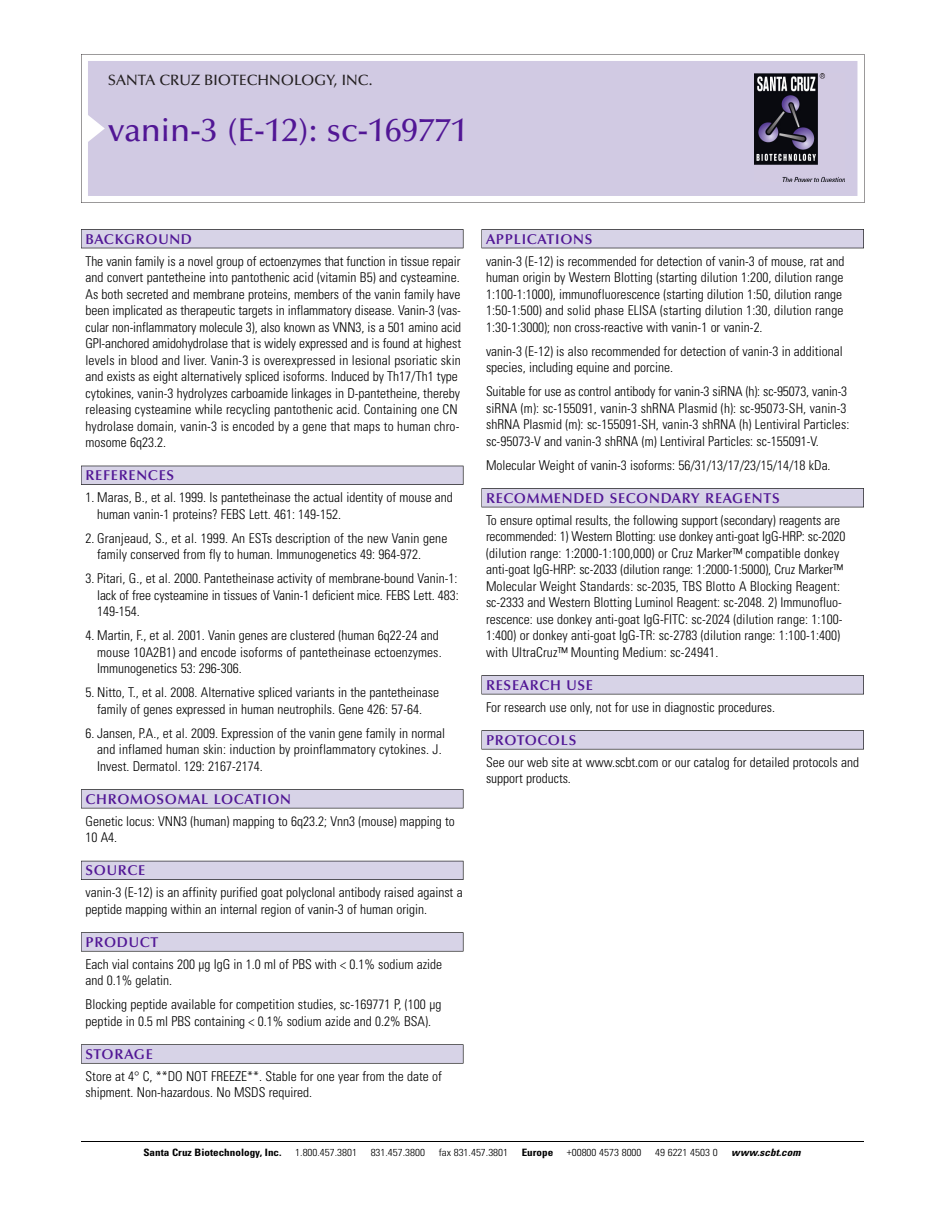
<style>
.page{position:relative;width:945px;height:1215px;background:#fff}
.page>*{position:absolute;margin:0;border:0;box-sizing:border-box;transform-origin:0 0}
.t1{font:500 33px "Optima";color:#511695}
.t2{font:500 15px "Optima";color:#231f20}
.t3{font:600 14.25px "Optima";letter-spacing:.05em;color:#511695}
.t4{font:300 condensed 13.5px/16.5px "Univers";color:#000}
.t5{font:300 condensed 10.2px "Univers";color:#000;scale:1.1 1}
.t6{font:700 condensed 10.2px "Univers";color:#000;scale:1.1 1}
.t7{font:italic 700 condensed 10.2px "Univers";letter-spacing:.005em;color:#000;scale:1.1 1}
</style>
<div class="page">
<svg style="left:81px;top:54px;width:783px;height:149px"></svg>
<div style="left:88px;top:61px;width:769px;height:135px;background:#d1cae3"></div>
<img style="left:755px;top:74px;width:90px;height:108px">
<div style="left:81px;top:229px;width:382px;height:19px;background:#525156"></div>
<div style="left:81px;top:230px;width:382px;height:18px;background:#d7d3e7"></div>
<div style="left:81px;top:466px;width:382px;height:19px;background:#515055"></div>
<div style="left:81px;top:466px;width:382px;height:18px;background:#d7d3e7"></div>
<div style="left:81px;top:789px;width:382px;height:19px;background:#545357"></div>
<div style="left:81px;top:790px;width:382px;height:18px;background:#d7d3e7"></div>
<div style="left:81px;top:861px;width:382px;height:19px;background:#54535a"></div>
<div style="left:81px;top:861px;width:382px;height:18px;background:#d7d3e7"></div>
<svg style="left:81px;top:932px;width:382px;height:20px"></svg>
<div style="left:81px;top:933px;width:382px;height:18px;background:#d7d3e7"></div>
<div style="left:81px;top:1044px;width:382px;height:20px;background:#666667"></div>
<div style="left:81px;top:1045px;width:382px;height:18px;background:#d7d3e7"></div>
<div style="left:482px;top:229px;width:382px;height:19px;background:#525156"></div>
<div style="left:482px;top:230px;width:381px;height:18px;background:#d7d3e7"></div>
<div style="left:482px;top:488px;width:382px;height:19px;background:#525155"></div>
<div style="left:482px;top:489px;width:381px;height:18px;background:#d7d3e7"></div>
<div style="left:482px;top:675px;width:382px;height:19px;background:#545357"></div>
<div style="left:482px;top:676px;width:381px;height:18px;background:#d7d3e7"></div>
<div style="left:482px;top:730px;width:382px;height:19px;background:#575759"></div>
<div style="left:482px;top:731px;width:381px;height:18px;background:#d7d3e7"></div>
<hr style="left:81px;top:1141px;width:783px;height:1px;background:#000">
<p class="t2" style="left:108px;top:74px;width:266px">SANTA CRUZ BIOTECHNOLOGY, INC.</p>
<h1 class="t1" style="left:108px;top:117px;width:361px">vanin-3 (E-12): sc-169771</h1>
<p class="t3" style="left:86px;top:233px;width:108px">BACKGROUND</p>
<p class="t4" style="left:86px;top:254px;width:377px">The vanin family is a novel group of ectoenzymes that function in tissue repair and convert pantetheine into pantothenic acid (vitamin B5) and cysteamine.<br>As both secreted and membrane proteins, members of the vanin family have been implicated as therapeutic targets in inflammatory disease. Vanin-3 (vas&shy;cular non-inflammatory molecule 3), also known as VNN3, is a 501 amino acid GPI-anchored amidohydrolase that is widely expressed and is found at highest levels in blood and liver. Vanin-3 is overexpressed in lesional psoriatic skin and exists as eight alternatively spliced isoforms. Induced by Th17/Th1 type cytokines, vanin-3 hydrolyzes carboamide linkages in D-pantetheine, thereby releasing cysteamine while recycling pantothenic acid. Containing one CN hydrolase domain, vanin-3 is encoded by a gene that maps to human chro&shy;mosome 6q23.2.</p>
<p class="t3" style="left:86px;top:470px;width:90px">REFERENCES</p>
<p class="t4" style="left:97px;top:490px;width:357px;text-indent:-12px">1. Maras, B., et al. 1999. Is pantetheinase the actual identity of mouse and human vanin-1 proteins? FEBS Lett. 461: 149-152.</p>
<p class="t4" style="left:97px;top:531px;width:352px;text-indent:-12px">2. Granjeaud, S., et al. 1999. An ESTs description of the new Vanin gene family conserved from fly to human. Immunogenetics 49: 964-972.</p>
<p class="t4" style="left:97px;top:571px;width:363px;text-align:justify;text-indent:-12px">3. Pitari, G., et al. 2000. Pantetheinase activity of membrane-bound Vanin-1: lack of free cysteamine in tissues of Vanin-1 deficient mice. FEBS Lett. 483:<br>149-154.</p>
<p class="t4" style="left:97px;top:628px;width:346px;text-indent:-12px">4. Martin, F., et al. 2001. Vanin genes are clustered (human 6q22-24 and mouse 10A2B1) and encode isoforms of pantetheinase ectoenzymes.<br>Immunogenetics 53: 296-306.</p>
<p class="t4" style="left:86px;top:685px;width:355px;text-align:center">5. Nitto, T., et al. 2008. Alternative spliced variants in the pantetheinase family of genes expressed in human neutrophils. Gene 426: 57-64.</p>
<p class="t4" style="left:97px;top:726px;width:350px;text-indent:-12px">6. Jansen, P.A., et al. 2009. Expression of the vanin gene family in normal and inflamed human skin: induction by proinflammatory cytokines. J.<br>Invest. Dermatol. 129: 2167-2174.</p>
<p class="t3" style="left:86px;top:793px;width:207px">CHROMOSOMAL LOCATION</p>
<p class="t4" style="left:86px;top:814px;width:371px">Genetic locus: VNN3 (human) mapping to 6q23.2; Vnn3 (mouse) mapping to<br>10 A4.</p>
<p class="t3" style="left:86px;top:865px;width:61px">SOURCE</p>
<p class="t4" style="left:86px;top:885px;width:379px">vanin-3 (E-12) is an affinity purified goat polyclonal antibody raised against a peptide mapping within an internal region of vanin-3 of human origin.</p>
<p class="t3" style="left:86px;top:936px;width:74px">PRODUCT</p>
<p class="t4" style="left:86px;top:957px;width:358px">Each vial contains 200 µg IgG in 1.0 ml of PBS with &lt; 0.1% sodium azide and 0.1% gelatin.</p>
<p class="t4" style="left:86px;top:997px;width:357px">Blocking peptide available for competition studies, sc-169771 P, (100 µg peptide in 0.5 ml PBS containing &lt; 0.1% sodium azide and 0.2% BSA).</p>
<p class="t3" style="left:86px;top:1048px;width:69px">STORAGE</p>
<p class="t4" style="left:86px;top:1069px;width:358px">Store at 4° C, **DO NOT FREEZE**. Stable for one year from the date of shipment. Non-hazardous. No MSDS required.</p>
<p class="t3" style="left:486px;top:233px;width:108px">APPLICATIONS</p>
<p class="t4" style="left:486px;top:254px;width:360px">vanin-3 (E-12) is recommended for detection of vanin-3 of mouse, rat and human origin by Western Blotting (starting dilution 1:200, dilution range 1:100-1:1000), immunofluorescence (starting dilution 1:50, dilution range 1:50-1:500) and solid phase ELISA (starting dilution 1:30, dilution range 1:30-1:3000); non cross-reactive with vanin-1 or vanin-2.</p>
<p class="t4" style="left:486px;top:344px;width:358px">vanin-3 (E-12) is also recommended for detection of vanin-3 in additional species, including equine and porcine.</p>
<p class="t4" style="left:486px;top:384px;width:365px">Suitable for use as control antibody for vanin-3 siRNA (h): sc-95073, vanin-3 siRNA (m): sc-155091, vanin-3 shRNA Plasmid (h): sc-95073-SH, vanin-3 shRNA Plasmid (m): sc-155091-SH, vanin-3 shRNA (h) Lentiviral Particles: sc-95073-V and vanin-3 shRNA (m) Lentiviral Particles: sc-155091-V.</p>
<p class="t4" style="left:486px;top:458px;width:346px">Molecular Weight of vanin-3 isoforms: 56/31/13/17/23/15/14/18 kDa.</p>
<p class="t3" style="left:486px;top:492px;width:295px">RECOMMENDED SECONDARY REAGENTS</p>
<p class="t4" style="left:486px;top:513px;width:361px">To ensure optimal results, the following support (secondary) reagents are recommended: 1) Western Blotting: use donkey anti-goat IgG-HRP: sc-2020 (dilution range: 1:2000-1:100,000) or Cruz Marker™ compatible donkey anti-goat IgG-HRP: sc-2033 (dilution range: 1:2000-1:5000), Cruz Marker™ Molecular Weight Standards: sc-2035, TBS Blotto A Blocking Reagent: sc-2333 and Western Blotting Luminol Reagent: sc-2048. 2) Immunofluo&shy;rescence: use donkey anti-goat IgG-FITC: sc-2024 (dilution range: 1:100- 1:400) or donkey anti-goat IgG-TR: sc-2783 (dilution range: 1:100-1:400) with UltraCruz™ Mounting Medium: sc-24941.</p>
<p class="t3" style="left:486px;top:679px;width:109px">RESEARCH USE</p>
<p class="t4" style="left:486px;top:700px;width:290px">For research use only, not for use in diagnostic procedures.</p>
<p class="t3" style="left:486px;top:734px;width:92px">PROTOCOLS</p>
<p class="t4" style="left:486px;top:755px;width:375px">See our web site at www.scbt.com or our catalog for detailed protocols and support products.</p>
<p class="t6" style="left:143px;top:1148px;width:127px">Santa Cruz Biotechnology, Inc.</p>
<p class="t5" style="left:295px;top:1148px;width:58px">1.800.457.3801</p>
<p class="t5" style="left:371px;top:1148px;width:51px">831.457.3800</p>
<p class="t5" style="left:439px;top:1148px;width:65px">fax 831.457.3801</p>
<p class="t6" style="left:522px;top:1148px;width:30px">Europe</p>
<p class="t5" style="left:567px;top:1148px;width:69px">+00800 4573 8000</p>
<p class="t5" style="left:655px;top:1148px;width:58px">49 6221 4503 0</p>
<p class="t7" style="left:731px;top:1148px;width:64px">www.scbt.com</p>
</div>
